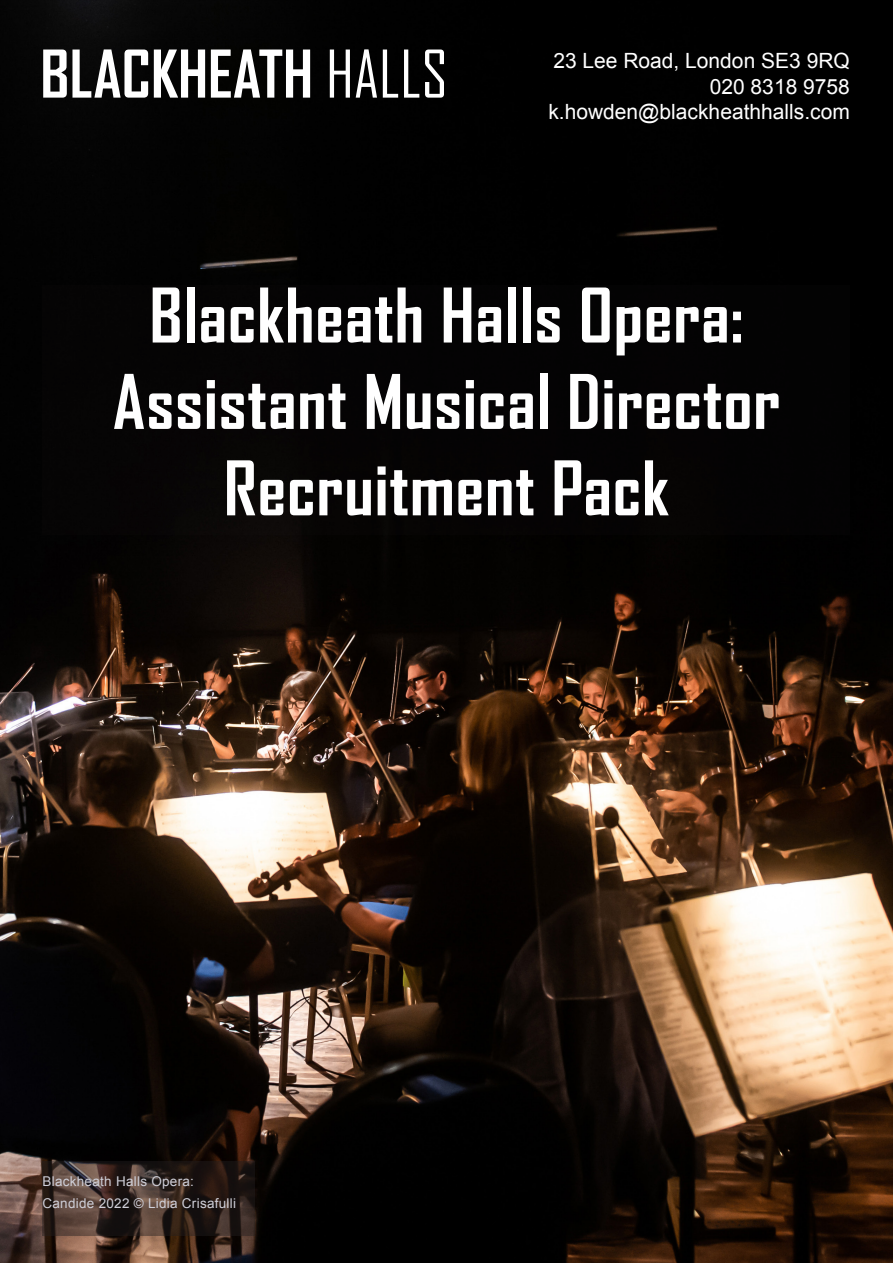
<style>
.page{position:relative;width:893px;height:1263px;background:#fff}
.page>*{position:absolute;margin:0;border:0;box-sizing:border-box;transform-origin:0 0}
.t1{font:700 72px/86.4px "Agency FB";letter-spacing:.01em;color:#fff;text-align:center}
.t2{font:21px "Arial";color:#fff}
.t3{font:13.5px "Arial";letter-spacing:.02em;color:#cfcfd8}
</style>
<div class="page">
<img style="left:0;top:0;width:893px;height:1263px">
<svg style="left:43px;top:49px;width:105px;height:49px"></svg>
<svg style="left:154px;top:50px;width:51px;height:48px"></svg>
<svg style="left:211px;top:49px;width:99px;height:49px"></svg>
<svg style="left:330px;top:50px;width:20px;height:48px"></svg>
<svg style="left:356px;top:49px;width:21px;height:49px"></svg>
<svg style="left:383px;top:50px;width:15px;height:48px"></svg>
<svg style="left:404px;top:50px;width:15px;height:48px"></svg>
<svg style="left:425px;top:50px;width:19px;height:48px"></svg>
<div style="left:43px;top:285px;width:807px;height:250px;background:#050304"></div>
<svg style="left:43px;top:1161px;width:212px;height:74px;background:#372923"></svg>
<p class="t2" style="left:553px;top:47px;width:298px">23 Lee Road, London SE3 9RQ</p>
<p class="t2" style="left:710px;top:73px;width:142px">020 8318 9758</p>
<p class="t2" style="left:548px;top:98px;width:303px">k.howden@blackheathhalls.com</p>
<p class="t1" style="left:113px;top:273px;width:669px">Blackheath Halls Opera:<br>Assistant Musical Director</p>
<p class="t1" style="left:224px;top:446px;width:447px">Recruitment Pack</p>
<p class="t3" style="left:43px;top:1172px;width:153px">Blackheath Halls Opera:</p>
<p class="t3" style="left:43px;top:1195px;width:195px">Candide 2022 © Lidia Crisafulli</p>
</div>
